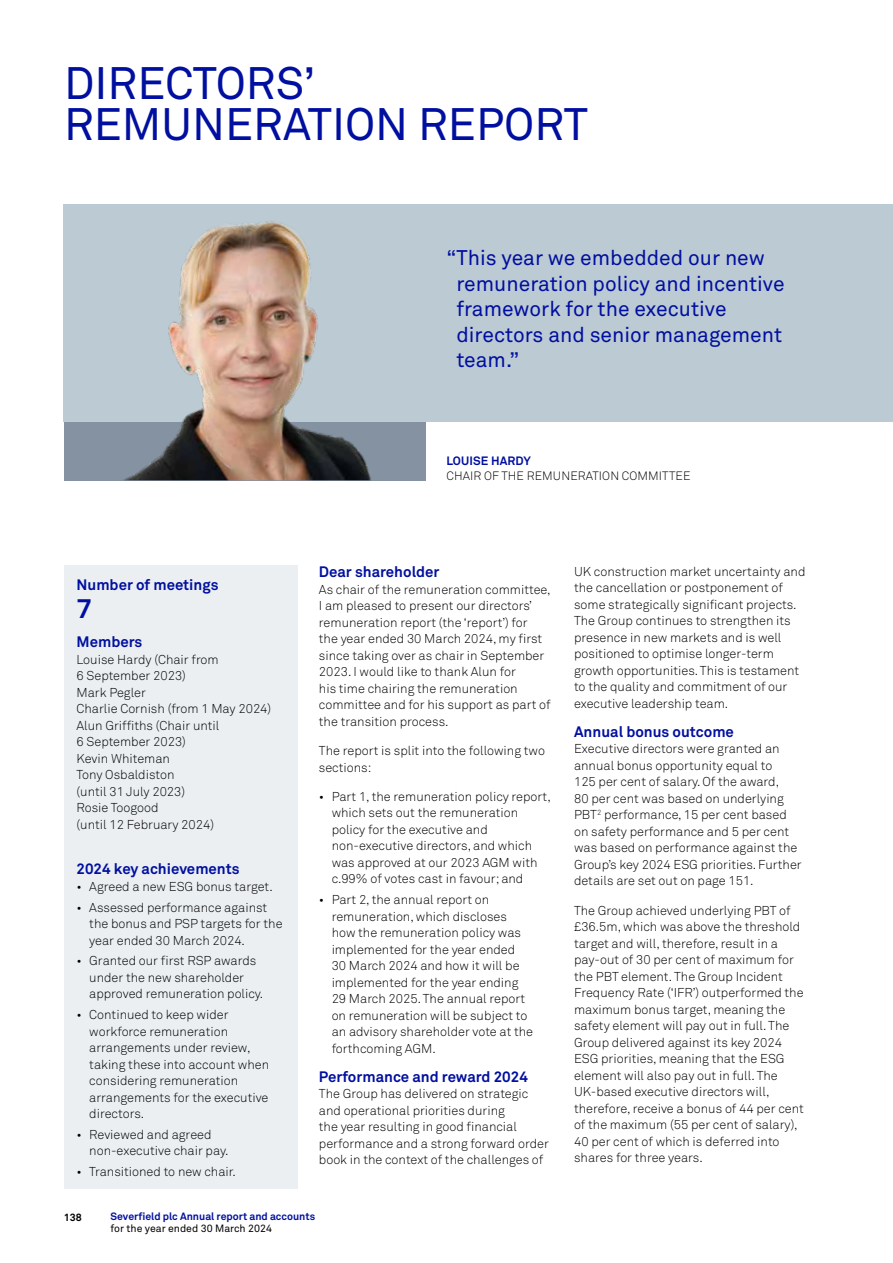
<style>
.page{position:relative;width:893px;height:1263px;background:#fff}
.page>*{position:absolute;margin:0;border:0;box-sizing:border-box;transform-origin:0 0}
.t1{font:45px/40.5px "Akkurat Std";color:#000f9f}
.t2{font:700 27px "Akkurat Std";color:#000f9f}
.t3{font:21px/25.5px "Akkurat Std";color:#000f9f}
.t4{font:700 15px "Akkurat Std";color:#000f9f}
.t5{font:300 12.75px/16.5px "Akkurat Std";color:#000}
.t6{font:300 12px "Akkurat Std";letter-spacing:.01em;color:#000}
.t7{font:700 12px "Akkurat Std";letter-spacing:.01em;color:#000f9f}
.t8{font:700 10.5px "Akkurat Std";color:#000f9f}
.t9{font:10.5px "Akkurat Std";color:#000}
.t10{font:700 10.5px "Akkurat Std";color:#000}
</style>
<div class="page">
<div style="left:64px;top:204px;width:829px;height:218px;background:#bccad3"></div>
<div style="left:64px;top:565px;width:234px;height:624px;background:#ebeff2"></div>
<img style="left:64px;top:221px;width:361px;height:259px">
<h1 class="t1" style="left:64px;top:63px;width:525px">DIRECTORS’<br>REMUNERATION REPORT</h1>
<h3 class="t3" style="left:456px;top:245px;width:330px;text-indent:-10px">“This year we embedded our new remuneration policy and incentive framework for the executive directors and senior management team.”</h3>
<p class="t7" style="left:447px;top:454px;width:86px">LOUISE HARDY</p>
<p class="t6" style="left:447px;top:469px;width:245px">CHAIR OF THE REMUNERATION COMMITTEE</p>
<p class="t4" style="left:319px;top:563px;width:122px">Dear shareholder</p>
<p class="t5" style="left:319px;top:581px;width:233px">As chair of the remuneration committee, I am pleased to present our directors’ remuneration report (the ‘report’) for<br>the year ended 30 March 2024, my first since taking over as chair in September 2023. I would like to thank Alun for<br>his time chairing the remuneration committee and for his support as part of the transition process.</p>
<p class="t5" style="left:319px;top:742px;width:228px">The report is split into the following two sections:</p>
<p class="t5" style="left:332px;top:788px;width:221px;text-indent:-13px">• Part 1, the remuneration policy report, which sets out the remuneration policy for the executive and non-executive directors, and which was approved at our 2023 AGM with c.99% of votes cast in favour; and</p>
<p class="t5" style="left:332px;top:891px;width:203px;text-indent:-13px">• Part 2, the annual report on remuneration, which discloses how the remuneration policy was implemented for the year ended<br>30 March 2024 and how it will be implemented for the year ending<br>29 March 2025. The annual report on remuneration will be subject to an advisory shareholder vote at the forthcoming AGM.</p>
<p class="t4" style="left:319px;top:1067px;width:210px">Performance and reward 2024</p>
<p class="t5" style="left:319px;top:1086px;width:231px">The Group has delivered on strategic and operational priorities during<br>the year resulting in good financial performance and a strong forward order book in the context of the challenges of</p>
<p class="t4" style="left:77px;top:575px;width:143px">Number of meetings</p>
<h2 class="t2" style="left:77px;top:592px;width:17px">7</h2>
<p class="t4" style="left:77px;top:633px;width:67px">Members</p>
<p class="t5" style="left:77px;top:651px;width:196px">Louise Hardy (Chair from<br>6 September 2023)<br>Mark Pegler<br>Charlie Cornish (from 1 May 2024)<br>Alun Griffiths (Chair until<br>6 September 2023)<br>Kevin Whiteman<br>Tony Osbaldiston<br>(until 31 July 2023)<br>Rosie Toogood<br>(until 12 February 2024)</p>
<p class="t4" style="left:77px;top:860px;width:165px">2024 key achievements</p>
<p class="t5" style="left:77px;top:878px;width:198px">• Agreed a new ESG bonus target.</p>
<p class="t5" style="left:89px;top:899px;width:195px;text-indent:-13px">• Assessed performance against the bonus and PSP targets for the year ended 30 March 2024.</p>
<p class="t5" style="left:89px;top:953px;width:175px;text-indent:-13px">• Granted our first RSP awards under the new shareholder approved remuneration policy.</p>
<p class="t5" style="left:89px;top:1006px;width:181px;text-indent:-13px">• Continued to keep wider workforce remuneration arrangements under review, taking these into account when considering remuneration arrangements for the executive directors.</p>
<p class="t5" style="left:89px;top:1126px;width:141px;text-indent:-13px">• Reviewed and agreed non-executive chair pay.</p>
<p class="t5" style="left:77px;top:1163px;width:161px">• Transitioned to new chair.</p>
<p class="t8" style="left:111px;top:1210px;width:206px">Severfield plc Annual report and accounts</p>
<p class="t9" style="left:111px;top:1222px;width:163px">for the year ended 30 March 2024</p>
<p class="t10" style="left:64px;top:1211px;width:19px">138</p>
<p class="t5" style="left:574px;top:563px;width:233px">UK construction market uncertainty and the cancellation or postponement of some strategically significant projects.<br>The Group continues to strengthen its presence in new markets and is well positioned to optimise longer-term growth opportunities. This is testament to the quality and commitment of our executive leadership team.</p>
<p class="t4" style="left:574px;top:722px;width:161px">Annual bonus outcome</p>
<p class="t5" style="left:574px;top:740px;width:229px">Executive directors were granted an annual bonus opportunity equal to<br>125 per cent of salary. Of the award,<br>80 per cent was based on underlying PBT<sup>2</sup> performance, 15 per cent based on safety performance and 5 per cent was based on performance against the Group’s key 2024 ESG priorities. Further details are set out on page 151.</p>
<p class="t5" style="left:574px;top:902px;width:231px">The Group achieved underlying PBT of £36.5m, which was above the threshold target and will, therefore, result in a pay-out of 30 per cent of maximum for the PBT element. The Group Incident Frequency Rate (‘IFR’) outperformed the maximum bonus target, meaning the safety element will pay out in full. The Group delivered against its key 2024<br>ESG priorities, meaning that the ESG element will also pay out in full. The UK-based executive directors will, therefore, receive a bonus of 44 per cent of the maximum (55 per cent of salary), 40 per cent of which is deferred into shares for three years.</p>
</div>
